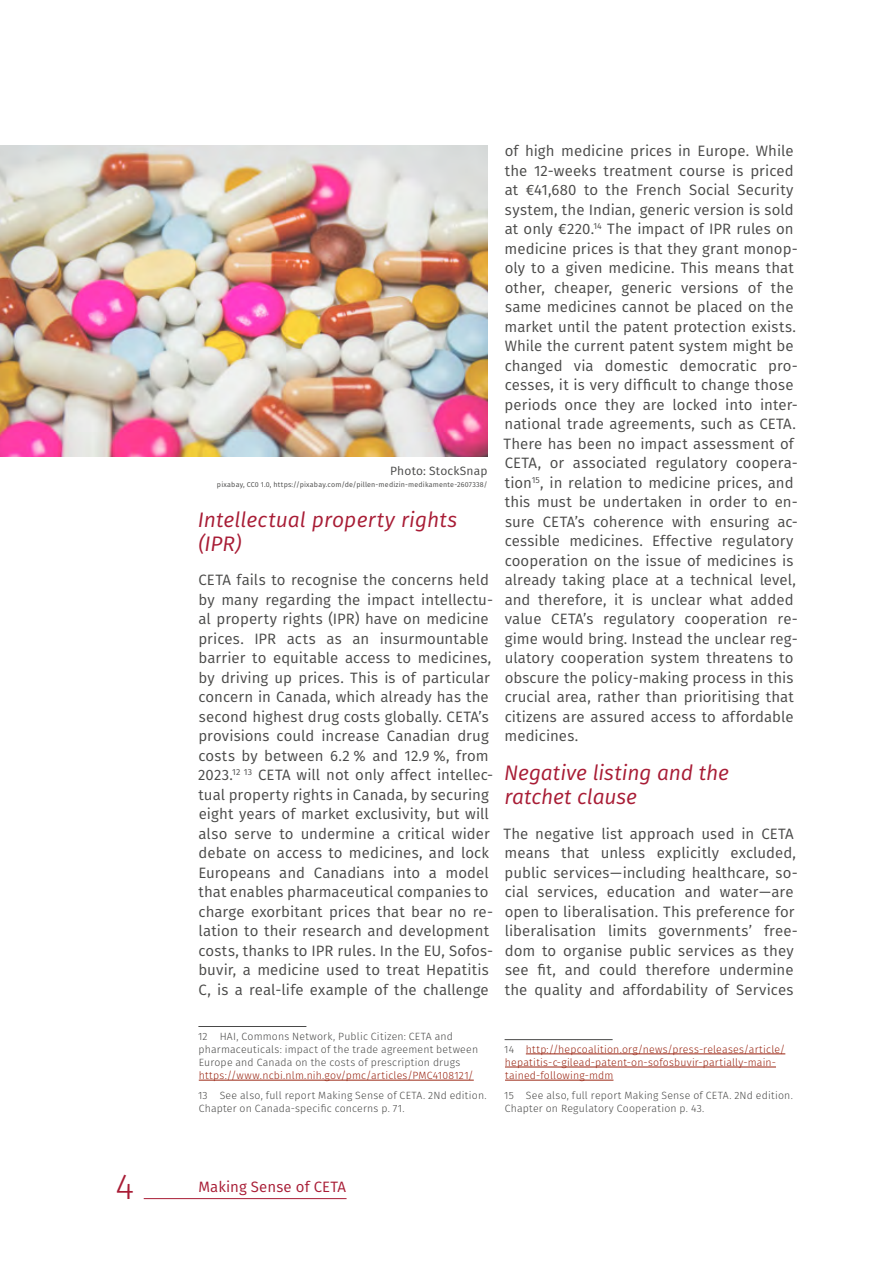
<style>
.page{position:relative;width:893px;height:1263px;background:#fff}
.page>*{position:absolute;margin:0;border:0;box-sizing:border-box;transform-origin:0 0}
.t1{font:300 36px "Fira Sans";color:#a81c35}
.t2{font:italic 21px/24px "Fira Sans";color:#a81c35}
.t3{font:15px/19.5px "Fira Sans";letter-spacing:.005em;color:#494948}
.t4{font:15px "Fira Sans";letter-spacing:.005em;color:#a81c35}
.t5{font:12px "Fira Sans";letter-spacing:.015em;color:#494948}
.t6{font:300 10.5px/13.2px "Fira Sans";letter-spacing:.02em;color:#494948}
.t7{font:300 10.5px/13.2px "Fira Sans";letter-spacing:.02em;color:#9a2411}
.t8{font:7.2px "Fira Sans";letter-spacing:.025em;color:#494948}
.s1{color:#494948}
</style>
<div class="page">
<hr style="left:144px;top:1198px;width:203px;height:1px;background:#a81c35">
<hr style="left:198px;top:1026px;width:108px;height:1px;background:#494948">
<hr style="left:199px;top:1080px;width:275px;height:1px;background:#9a2411">
<hr style="left:505px;top:1039px;width:108px;height:1px;background:#494948">
<hr style="left:526px;top:1053px;width:259px;height:1px;background:#9a2411">
<hr style="left:505px;top:1067px;width:271px;height:1px;background:#9a2411">
<hr style="left:505px;top:1080px;width:108px;height:1px;background:#9a2411">
<img style="left:0;top:146px;width:488px;height:310px">
<p class="t5" style="left:390px;top:463px;width:99px">Photo: StockSnap</p>
<p class="t8" style="left:217px;top:479px;width:272px">pixabay, CC0 1.0, https://pixabay.com/de/pillen-medizin-medikamente-2607338/</p>
<h2 class="t2" style="left:198px;top:507px;width:261px">Intellectual property rights (IPR)</h2>
<p class="t3" style="left:198px;top:570px;width:296px">CETA fails to recognise the concerns held by many regarding the impact intellectu&shy;al property rights (IPR) have on medicine prices. IPR acts as an insurmountable barrier to equitable access to medicines, by driving up prices. This is of particular concern in Canada, which already has the second highest drug costs globally. CETA’s provisions could increase Canadian drug costs by between 6.2 % and 12.9 %, from 2023.<sup>12</sup> <sup>13</sup> CETA will not only affect intellec&shy;tual property rights in Canada, by securing eight years of market exclusivity, but will also serve to undermine a critical wider debate on access to medicines, and lock Europeans and Canadians into a model that enables pharmaceutical companies to charge exorbitant prices that bear no re&shy;lation to their research and development costs, thanks to IPR rules. In the EU, Sofos&shy;buvir, a medicine used to treat Hepatitis C, is a real-life example of the challenge</p>
<p class="t6" style="left:198px;top:1029px;width:282px">12 HAI, Commons Network, Public Citizen: CETA and pharmaceuticals: impact of the trade agreement between<br>Europe and Canada on the costs of prescription drugs</p>
<p class="t7" style="left:199px;top:1069px;width:276px">https://www.ncbi.nlm.nih.gov/pmc/articles/PMC4108121/</p>
<p class="t6" style="left:198px;top:1088px;width:290px">13 See also, full report Making Sense of CETA. 2Nd edition.<br>Chapter on Canada-specific concerns p. 71.</p>
<p class="t3" style="left:503px;top:141px;width:296px">of high medicine prices in Europe. While the 12-weeks treatment course is priced at €41,680 to the French Social Security system, the Indian, generic version is sold at only €220.<sup>14</sup> The impact of IPR rules on medicine prices is that they grant monop&shy;oly to a given medicine. This means that other, cheaper, generic versions of the same medicines cannot be placed on the market until the patent protection exists.<br>While the current patent system might be changed via domestic democratic pro&shy;cesses, it is very difficult to change those periods once they are locked into inter&shy;national trade agreements, such as CETA.<br>There has been no impact assessment of CETA, or associated regulatory coopera&shy;tion<sup>15</sup>, in relation to medicine prices, and this must be undertaken in order to en&shy;sure CETA’s coherence with ensuring ac&shy;cessible medicines. Effective regulatory cooperation on the issue of medicines is already taking place at a technical level, and therefore, it is unclear what added value CETA’s regulatory cooperation re&shy;gime would bring. Instead the unclear reg&shy;ulatory cooperation system threatens to obscure the policy-making process in this crucial area, rather than prioritising that citizens are assured access to affordable medicines.</p>
<h2 class="t2" style="left:504px;top:761px;width:227px">Negative listing and the ratchet clause</h2>
<p class="t3" style="left:503px;top:824px;width:296px">The negative list approach used in CETA means that unless explicitly excluded, public services—including healthcare, so&shy;cial services, education and water—are open to liberalisation. This preference for liberalisation limits governments’ free&shy;dom to organise public services as they see fit, and could therefore undermine the quality and affordability of Services</p>
<p class="t7" style="left:504px;top:1042px;width:283px"><span class="s1">14</span> http://hepcoalition.org/news/press-releases/article/ hepatitis-c-gilead-patent-on-sofosbuvir-partially-main&shy;tained-following-mdm</p>
<p class="t6" style="left:504px;top:1088px;width:290px">15 See also, full report Making Sense of CETA. 2Nd edition.<br>Chapter on Regulatory Cooperation p. 43.</p>
<h1 class="t1" style="left:115px;top:1161px;width:20px">4</h1>
<p class="t4" style="left:198px;top:1176px;width:149px">Making Sense of CETA</p>
</div>
